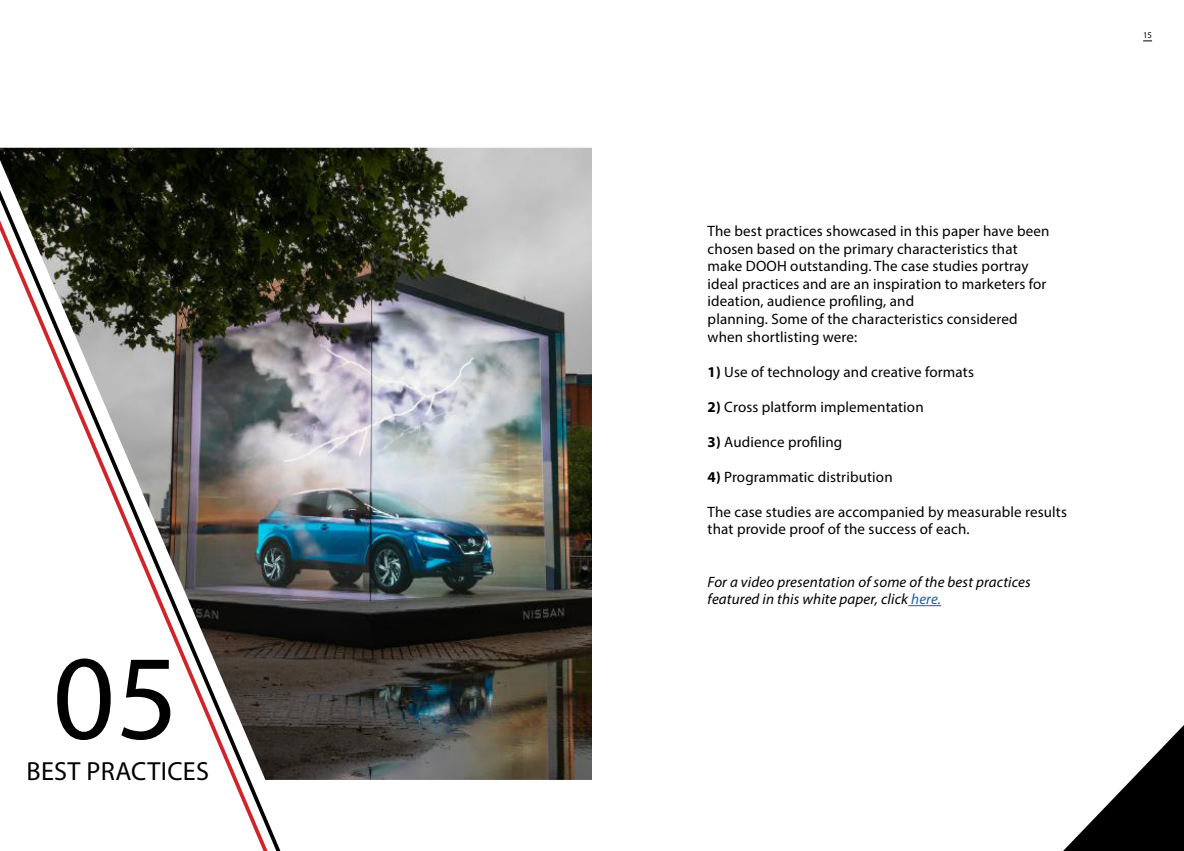
<style>
.page{position:relative;width:1184px;height:851px;background:#fff}
.page>*{position:absolute;margin:0;border:0;box-sizing:border-box;transform-origin:0 0}
.t1{font:121.25px "Myriad Pro";color:#000}
.t2{font:26.25px "Myriad Pro";letter-spacing:.01em;color:#000}
.t3{font:15px/17.5px "Myriad Pro";letter-spacing:.01em;color:#000}
.t4{font:italic 15px/17.5px "Myriad Pro";letter-spacing:.01em;color:#000}
.t5{font:8.75px "Myriad Pro";color:#000}
.s1{font-weight:700}
.s2{color:#215e9e}
</style>
<div class="page">
<img style="left:0;top:148px;width:592px;height:631px">
<svg style="left:1064px;top:726px;width:119px;height:124px"></svg>
<hr style="left:908px;top:605px;width:33px;height:1px;background:#215e9e">
<h1 class="t1" style="left:53px;top:623px;width:127px">05</h1>
<h2 class="t2" style="left:27px;top:754px;width:184px">BEST PRACTICES</h2>
<p class="t3" style="left:707px;top:222px;width:343px">The best practices showcased in this paper have been chosen based on the primary characteristics that make DOOH outstanding. The case studies portray ideal practices and are an inspiration to marketers for ideation, audience profiling, and<br>planning. Some of the characteristics considered when shortlisting were:</p>
<p class="t3" style="left:707px;top:362px;width:268px"><span class="s1">1)</span> Use of technology and creative formats</p>
<p class="t3" style="left:707px;top:397px;width:217px"><span class="s1">2)</span> Cross platform implementation</p>
<p class="t3" style="left:707px;top:432px;width:136px"><span class="s1">3)</span> Audience profiling</p>
<p class="t3" style="left:707px;top:467px;width:186px"><span class="s1">4)</span> Programmatic distribution</p>
<p class="t3" style="left:707px;top:502px;width:361px">The case studies are accompanied by measurable results that provide proof of the success of each.</p>
<p class="t4" style="left:707px;top:572px;width:324px">For a video presentation of some of the best practices featured in this white paper, click <span class="s2">here.</span></p>
<p class="t5" style="left:1143px;top:29px;width:10px">15</p>
</div>
